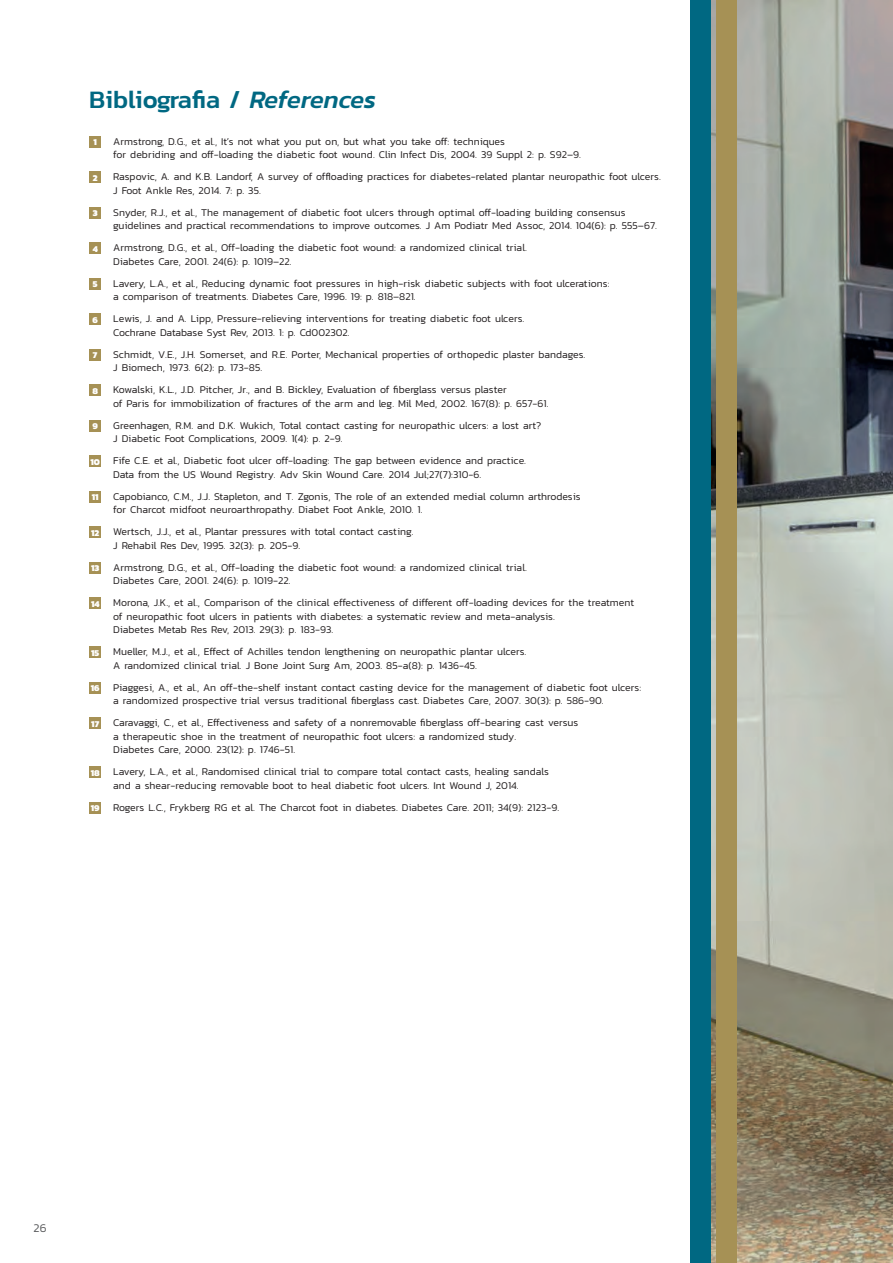
<style>
.page{position:relative;width:893px;height:1263px;background:#fff}
.page>*{position:absolute;margin:0;border:0;box-sizing:border-box;transform-origin:0 0}
.t1{font:500 25.5px "Kanit";letter-spacing:-.025em;color:#006882}
.t2{font:300 12px "Kanit";color:#57585a}
.t3{font:300 10.5px/13.5px "Kanit";color:#231f20}
.t4{font:800 9px "Kanit";color:#fff}
.s1{font-style:italic}
</style>
<div class="page">
<div style="left:89px;top:136px;width:12px;height:12px;background:#a69155"></div>
<div style="left:89px;top:171px;width:12px;height:12px;background:#a69155"></div>
<div style="left:89px;top:207px;width:12px;height:12px;background:#a69155"></div>
<div style="left:89px;top:242px;width:12px;height:12px;background:#a69155"></div>
<div style="left:89px;top:278px;width:12px;height:12px;background:#a69155"></div>
<div style="left:89px;top:313px;width:12px;height:12px;background:#a69155"></div>
<div style="left:89px;top:349px;width:12px;height:12px;background:#a69155"></div>
<div style="left:89px;top:384px;width:12px;height:12px;background:#a69155"></div>
<div style="left:89px;top:420px;width:12px;height:12px;background:#a69155"></div>
<div style="left:89px;top:455px;width:12px;height:12px;background:#a69155"></div>
<div style="left:89px;top:491px;width:12px;height:12px;background:#a69155"></div>
<div style="left:89px;top:526px;width:12px;height:12px;background:#a69155"></div>
<div style="left:89px;top:562px;width:12px;height:12px;background:#a69155"></div>
<div style="left:89px;top:597px;width:12px;height:12px;background:#a69155"></div>
<div style="left:89px;top:646px;width:12px;height:12px;background:#a69155"></div>
<div style="left:89px;top:682px;width:12px;height:12px;background:#a69155"></div>
<div style="left:89px;top:717px;width:12px;height:12px;background:#a69155"></div>
<div style="left:89px;top:766px;width:12px;height:12px;background:#a69155"></div>
<div style="left:89px;top:802px;width:12px;height:12px;background:#a69155"></div>
<img style="left:711px;top:0;width:182px;height:1263px">
<div style="left:716px;top:0;width:21px;height:1263px;background:#a69155"></div>
<div style="left:690px;top:0;width:21px;height:1263px;background:#006882"></div>
<h1 class="t1" style="left:89px;top:81px;width:288px">Bibliografia / <span class="s1">References</span></h1>
<p class="t4" style="left:94px;top:135px;width:5px">1</p>
<p class="t3" style="left:113px;top:134px;width:469px">Armstrong, D.G., et al., It’s not what you put on, but what you take off: techniques<br>for debriding and off-loading the diabetic foot wound. Clin Infect Dis, 2004. 39 Suppl 2: p. S92–9.</p>
<p class="t4" style="left:93px;top:170px;width:6px">2</p>
<p class="t3" style="left:113px;top:170px;width:549px">Raspovic, A. and K.B. Landorf, A survey of offloading practices for diabetes-related plantar neuropathic foot ulcers.<br>J Foot Ankle Res, 2014. 7: p. 35.</p>
<p class="t4" style="left:93px;top:206px;width:6px">3</p>
<p class="t3" style="left:113px;top:205px;width:545px">Snyder, R.J., et al., The management of diabetic foot ulcers through optimal off-loading building consensus guidelines and practical recommendations to improve outcomes. J Am Podiatr Med Assoc, 2014. 104(6): p. 555–67.</p>
<p class="t4" style="left:93px;top:241px;width:7px">4</p>
<p class="t3" style="left:113px;top:241px;width:415px">Armstrong, D.G., et al., Off-loading the diabetic foot wound: a randomized clinical trial.<br>Diabetes Care, 2001. 24(6): p. 1019–22.</p>
<p class="t4" style="left:93px;top:277px;width:6px">5</p>
<p class="t3" style="left:113px;top:276px;width:498px">Lavery, L.A., et al., Reducing dynamic foot pressures in high-risk diabetic subjects with foot ulcerations: a comparison of treatments. Diabetes Care, 1996. 19: p. 818–821.</p>
<p class="t4" style="left:93px;top:312px;width:7px">6</p>
<p class="t3" style="left:113px;top:312px;width:413px">Lewis, J. and A. Lipp, Pressure-relieving interventions for treating diabetic foot ulcers.<br>Cochrane Database Syst Rev, 2013. 1: p. Cd002302.</p>
<p class="t4" style="left:93px;top:348px;width:6px">7</p>
<p class="t3" style="left:113px;top:347px;width:473px">Schmidt, V.E., J.H. Somerset, and R.E. Porter, Mechanical properties of orthopedic plaster bandages.<br>J Biomech, 1973. 6(2): p. 173-85.</p>
<p class="t4" style="left:92px;top:383px;width:7px">8</p>
<p class="t3" style="left:113px;top:383px;width:437px">Kowalski, K.L., J.D. Pitcher, Jr., and B. Bickley, Evaluation of fiberglass versus plaster<br>of Paris for immobilization of fractures of the arm and leg. Mil Med, 2002. 167(8): p. 657-61.</p>
<p class="t4" style="left:93px;top:419px;width:7px">9</p>
<p class="t3" style="left:113px;top:418px;width:430px">Greenhagen, R.M. and D.K. Wukich, Total contact casting for neuropathic ulcers: a lost art?<br>J Diabetic Foot Complications, 2009. 1(4): p. 2-9.</p>
<p class="t4" style="left:90px;top:454px;width:11px">10</p>
<p class="t3" style="left:113px;top:454px;width:414px">Fife C.E. et al., Diabetic foot ulcer off-loading: The gap between evidence and practice.<br>Data from the US Wound Registry. Adv Skin Wound Care. 2014 Jul;27(7):310-6.</p>
<p class="t4" style="left:92px;top:490px;width:8px">11</p>
<p class="t3" style="left:113px;top:489px;width:469px">Capobianco, C.M., J.J. Stapleton, and T. Zgonis, The role of an extended medial column arthrodesis for Charcot midfoot neuroarthropathy. Diabet Foot Ankle, 2010. 1.</p>
<p class="t4" style="left:91px;top:525px;width:10px">12</p>
<p class="t3" style="left:113px;top:525px;width:302px">Wertsch, J.J., et al., Plantar pressures with total contact casting.<br>J Rehabil Res Dev, 1995. 32(3): p. 205-9.</p>
<p class="t4" style="left:91px;top:561px;width:10px">13</p>
<p class="t3" style="left:113px;top:560px;width:415px">Armstrong, D.G., et al., Off-loading the diabetic foot wound: a randomized clinical trial.<br>Diabetes Care, 2001. 24(6): p. 1019-22.</p>
<p class="t4" style="left:91px;top:596px;width:10px">14</p>
<p class="t3" style="left:113px;top:596px;width:522px">Morona, J.K., et al., Comparison of the clinical effectiveness of different off-loading devices for the treatment of neuropathic foot ulcers in patients with diabetes: a systematic review and meta-analysis.<br>Diabetes Metab Res Rev, 2013. 29(3): p. 183-93.</p>
<p class="t4" style="left:91px;top:645px;width:10px">15</p>
<p class="t3" style="left:113px;top:645px;width:415px">Mueller, M.J., et al., Effect of Achilles tendon lengthening on neuropathic plantar ulcers.<br>A randomized clinical trial. J Bone Joint Surg Am, 2003. 85-a(8): p. 1436-45.</p>
<p class="t4" style="left:91px;top:681px;width:10px">16</p>
<p class="t3" style="left:113px;top:680px;width:529px">Piaggesi, A., et al., An off-the-shelf instant contact casting device for the management of diabetic foot ulcers: a randomized prospective trial versus traditional fiberglass cast. Diabetes Care, 2007. 30(3): p. 586-90.</p>
<p class="t4" style="left:91px;top:716px;width:10px">17</p>
<p class="t3" style="left:113px;top:716px;width:466px">Caravaggi, C., et al., Effectiveness and safety of a nonremovable fiberglass off-bearing cast versus a therapeutic shoe in the treatment of neuropathic foot ulcers: a randomized study.<br>Diabetes Care, 2000. 23(12): p. 1746-51.</p>
<p class="t4" style="left:91px;top:765px;width:11px">18</p>
<p class="t3" style="left:113px;top:765px;width:437px">Lavery, L.A., et al., Randomised clinical trial to compare total contact casts, healing sandals and a shear-reducing removable boot to heal diabetic foot ulcers. Int Wound J, 2014.</p>
<p class="t4" style="left:91px;top:801px;width:10px">19</p>
<p class="t3" style="left:113px;top:800px;width:447px">Rogers L.C., Frykberg RG et al. The Charcot foot in diabetes. Diabetes Care. 2011; 34(9): 2123-9.</p>
<p class="t2" style="left:34px;top:1219px;width:15px">26</p>
</div>
